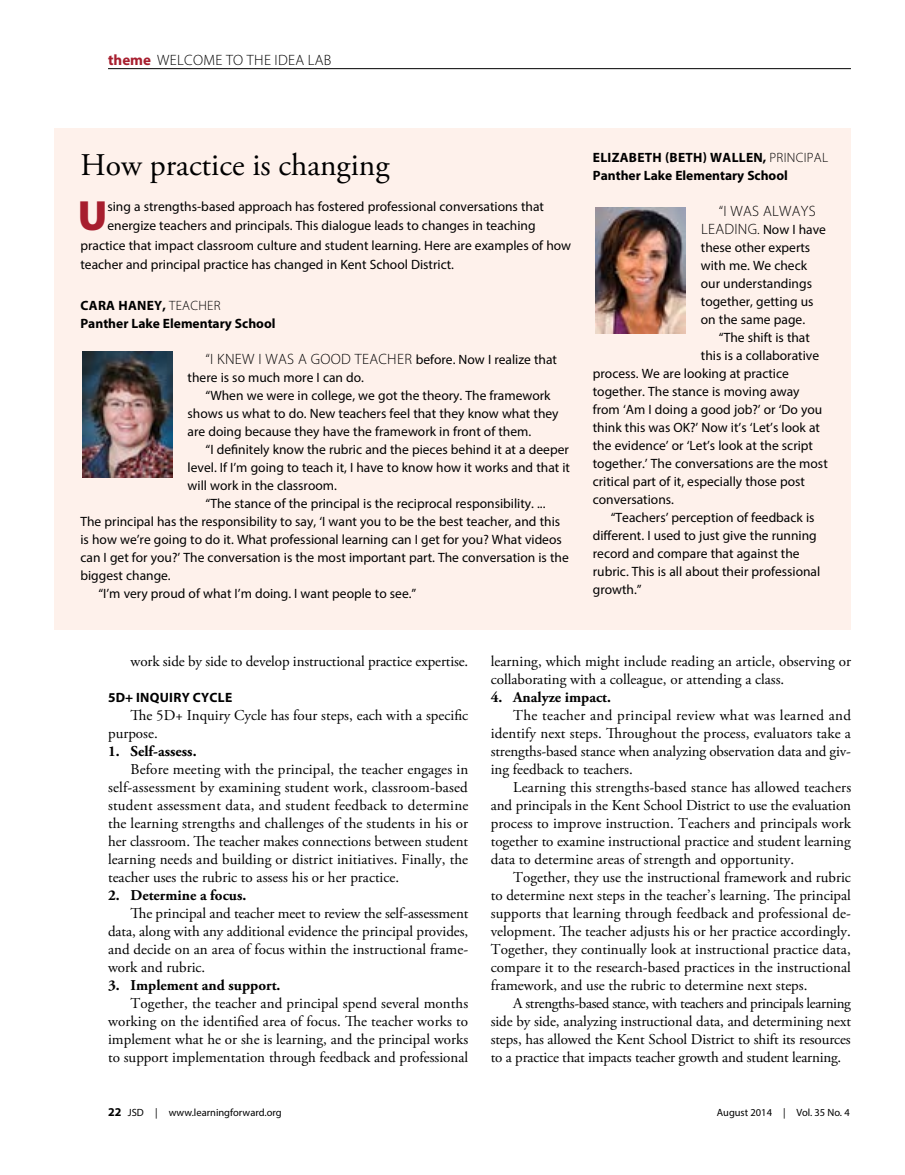
<style>
.page{position:relative;width:905px;height:1175px;background:#fff}
.page>*{position:absolute;margin:0;border:0;box-sizing:border-box;transform-origin:0 0}
.box{font:900 42.45px "Myriad Pro";color:#a71e2e}
.myriad_box{font:31.5px "Adobe Garamond Pro";color:#000}
.body{font:15px/18px "Adobe Garamond Pro";color:#000;text-align:justify}
.box-2{font:300 15px/18px "Myriad Pro";letter-spacing:.02em;color:#000;text-align:center}
.body-2{font:700 15px "Adobe Garamond Pro";color:#000}
.toppers{font:300 15px "Myriad Pro";letter-spacing:.02em;color:#000}
.box-3{font:13.5px/18px "Myriad Pro";color:#000}
.box-4{font:700 13.5px "Myriad Pro";color:#000}
.box-5{font:700 13.5px "Myriad Pro";letter-spacing:.02em;color:#000}
.subhead{font:700 13.5px "Myriad Pro";letter-spacing:.02em;color:#000}
.t1{font:10.5px "Myriad Pro";color:#000}
.s1{font-weight:700;color:#a71e2e}
.s2{font-weight:300}
.s3{font-weight:400;font-size:13.5px}
.s4{font-weight:700;font-size:12px}
</style>
<div class="page">
<hr style="left:108px;top:68px;width:742px;height:1px;background:#000">
<div style="left:54px;top:128px;width:796px;height:502px;background:#fef1eb"></div>
<img style="left:596px;top:207px;width:90px;height:126px">
<img style="left:82px;top:351px;width:90px;height:126px">
<p class="toppers" style="left:108px;top:51px;width:225px"><span class="s1">theme</span> WELCOME TO THE IDEA LAB</p>
<p class="myriad_box" style="left:80px;top:146px;width:310px">How practice is changing</p>
<p class="box" style="left:78px;top:187px;width:31px">U</p>
<p class="box-3" style="left:107px;top:197px;width:438px">sing a strengths-based approach has fostered professional conversations that</p>
<p class="box-3" style="left:107px;top:216px;width:429px">energize teachers and principals. This dialogue leads to changes in teaching</p>
<p class="box-3" style="left:80px;top:236px;width:492px">practice that impact classroom culture and student learning. Here are examples of how</p>
<p class="box-3" style="left:80px;top:255px;width:375px">teacher and principal practice has changed in Kent School District.</p>
<p class="box-5" style="left:81px;top:296px;width:141px">CARA HANEY, <span class="s2">TEACHER</span></p>
<p class="box-4" style="left:80px;top:314px;width:197px">Panther Lake Elementary School</p>
<p class="box-2" style="left:206px;top:350px;width:353px">“I KNEW I WAS A GOOD TEACHER <span class="s3">before. Now I realize that</span></p>
<p class="box-3" style="left:188px;top:368px;width:178px">there is so much more I can do.</p>
<p class="box-3" style="left:188px;top:386px;width:372px;text-indent:18px">“When we were in college, we got the theory. The framework shows us what to do. New teachers feel that they know what they are doing because they have the framework in front of them.</p>
<p class="box-3" style="left:188px;top:440px;width:384px;text-align:justify;text-indent:18px">“I definitely know the rubric and the pieces behind it at a deeper level. If I’m going to teach it, I have to know how it works and that it will work in the classroom.</p>
<p class="box-3" style="left:80px;top:494px;width:490px;text-indent:125px">“The stance of the principal is the reciprocal responsibility. ...<br>The principal has the responsibility to say, ‘I want you to be the best teacher, and this is how we’re going to do it. What professional learning can I get for you? What videos can I get for you?’ The conversation is the most important part. The conversation is the biggest change.</p>
<p class="box-3" style="left:98px;top:584px;width:319px">“I’m very proud of what I’m doing. I want people to see.”</p>
<p class="box-5" style="left:593px;top:148px;width:237px">ELIZABETH (BETH) WALLEN, <span class="s2">PRINCIPAL</span></p>
<p class="box-4" style="left:592px;top:166px;width:197px">Panther Lake Elementary School</p>
<p class="box-2" style="left:701px;top:202px;width:126px">“I WAS ALWAYS<br>LEADING. <span class="s3">Now I have</span></p>
<p class="box-3" style="left:700px;top:238px;width:114px">these other experts with me. We check our understandings together, getting us on the same page.</p>
<p class="box-3" style="left:718px;top:328px;width:93px">“The shift is that</p>
<p class="box-3" style="left:700px;top:346px;width:120px">this is a collaborative</p>
<p class="box-3" style="left:592px;top:364px;width:198px">process. We are looking at practice</p>
<p class="box-3" style="left:592px;top:382px;width:208px">together. The stance is moving away</p>
<p class="box-3" style="left:592px;top:400px;width:231px">from ‘Am I doing a good job?’ or ‘Do you</p>
<p class="box-3" style="left:592px;top:418px;width:229px">think this was OK?’ Now it’s ‘Let’s look at</p>
<p class="box-3" style="left:592px;top:436px;width:222px">the evidence’ or ‘Let’s look at the script</p>
<p class="box-3" style="left:592px;top:454px;width:236px">together.’ The conversations are the most</p>
<p class="box-3" style="left:592px;top:472px;width:214px">critical part of it, especially those post</p>
<p class="box-3" style="left:592px;top:490px;width:83px">conversations.</p>
<p class="box-3" style="left:592px;top:508px;width:229px;text-indent:18px">“Teachers’ perception of feedback is different. I used to just give the running record and compare that against the rubric. This is all about their professional growth.”</p>
<p class="body" style="left:130px;top:653px;width:339px">work side by side to develop instructional practice expertise.</p>
<p class="subhead" style="left:108px;top:689px;width:126px">5D+ INQUIRY CYCLE</p>
<p class="body" style="left:108px;top:707px;width:361px;text-indent:22px">The 5D+ Inquiry Cycle has four steps, each with a specific purpose.</p>
<p class="body-2" style="left:108px;top:743px;width:90px">1. Self-assess.</p>
<p class="body" style="left:108px;top:761px;width:362px;text-indent:22px">Before meeting with the principal, the teacher engages in self-assessment by examining student work, classroom-based student assessment data, and student feedback to determine the learning strengths and challenges of the students in his or her classroom. The teacher makes connections between student learning needs and building or district initiatives. Finally, the teacher uses the rubric to assess his or her practice.</p>
<p class="body-2" style="left:108px;top:887px;width:140px">2. Determine a focus.</p>
<p class="body" style="left:108px;top:905px;width:362px;text-indent:22px">The principal and teacher meet to review the self-assessment data, along with any additional evidence the principal provides, and decide on an area of focus within the instructional frame&shy;work and rubric.</p>
<p class="body-2" style="left:108px;top:977px;width:174px">3. Implement and support.</p>
<p class="body" style="left:108px;top:995px;width:362px;text-indent:22px">Together, the teacher and principal spend several months working on the identified area of focus. The teacher works to implement what he or she is learning, and the principal works to support implementation through feedback and professional</p>
<p class="body" style="left:490px;top:653px;width:362px">learning, which might include reading an article, observing or collaborating with a colleague, or attending a class.</p>
<p class="body-2" style="left:490px;top:689px;width:122px">4. Analyze impact.</p>
<p class="body" style="left:490px;top:707px;width:362px;text-indent:22px">The teacher and principal review what was learned and identify next steps. Throughout the process, evaluators take a strengths-based stance when analyzing observation data and giv&shy;ing feedback to teachers.</p>
<p class="body" style="left:490px;top:779px;width:362px;text-indent:22px">Learning this strengths-based stance has allowed teachers and principals in the Kent School District to use the evaluation process to improve instruction. Teachers and principals work together to examine instructional practice and student learning data to determine areas of strength and opportunity.</p>
<p class="body" style="left:490px;top:869px;width:362px;text-indent:22px">Together, they use the instructional framework and rubric to determine next steps in the teacher’s learning. The principal supports that learning through feedback and professional de&shy;velopment. The teacher adjusts his or her practice accordingly.<br>Together, they continually look at instructional practice data, compare it to the research-based practices in the instructional framework, and use the rubric to determine next steps.</p>
<p class="body" style="left:490px;top:995px;width:362px;text-indent:22px">A strengths-based stance, with teachers and principals learning side by side, analyzing instructional data, and determining next steps, has allowed the Kent School District to shift its resources to a practice that impacts teacher growth and student learning.</p>
<p class="t1" style="left:108px;top:1106px;width:175px"><span class="s4">22</span> JSD | www.learningforward.org</p>
<p class="t1" style="left:717px;top:1106px;width:134px">August 2014 | Vol. 35 No. 4</p>
</div>
